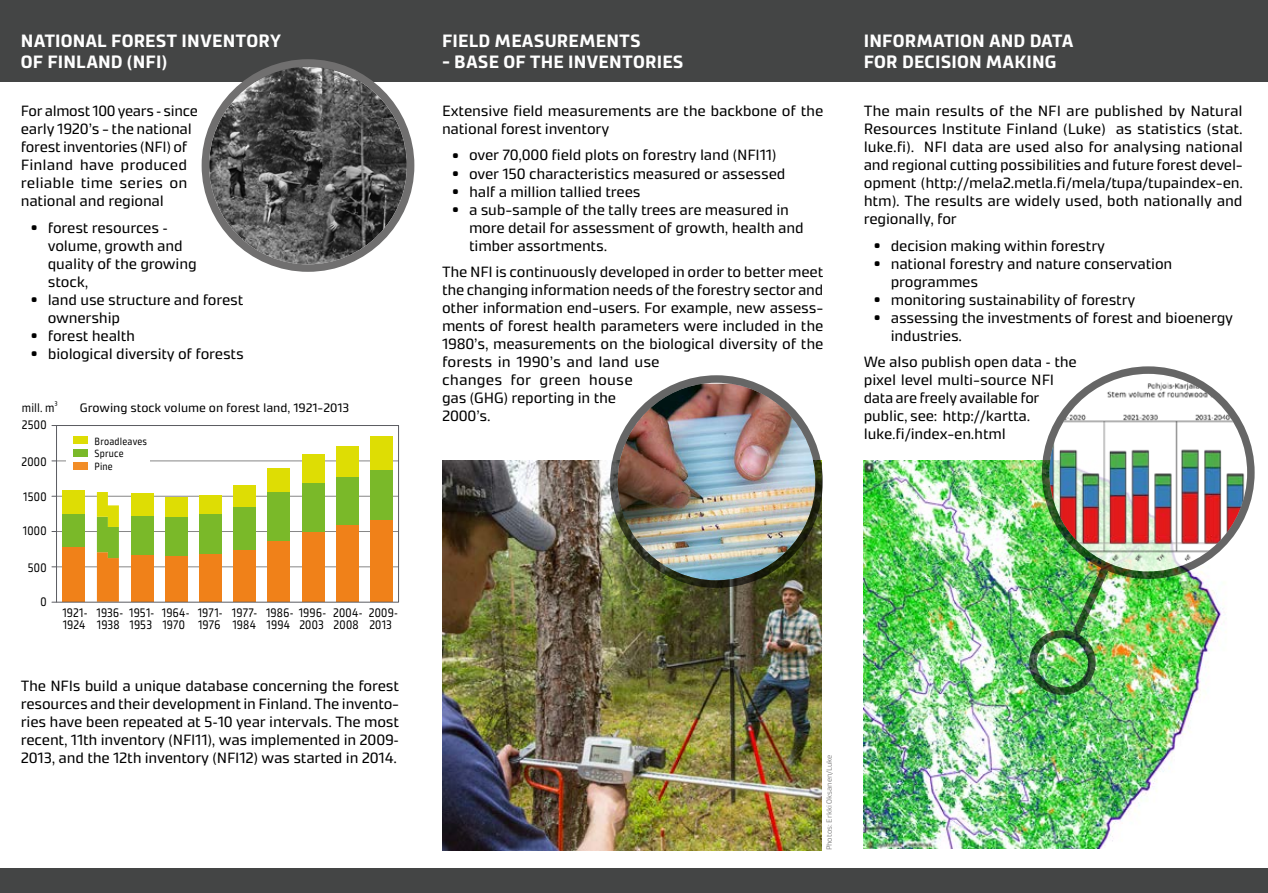
<style>
.page{position:relative;width:1268px;height:893px;background:#fff}
.page>*{position:absolute;margin:0;border:0;box-sizing:border-box;transform-origin:0 0}
.t1{font:700 18px/21.6px "Accura";letter-spacing:.01em;color:#fff}
.t2{font:15px/18px "Accura";letter-spacing:-.01em;color:#000}
.t3{font:12.45px/12.6px "Accura";letter-spacing:.025em;color:#000;scale:.84 1}
.t4{font:12.3px "Accura";color:#000}
.t5{font:10.5px "Accura";letter-spacing:.025em;color:#000;scale:.84 1}
.t6{font:300 7.5px "Accura";color:#706f6f}
.s1{font-size:21px}
</style>
<div class="page">
<div style="left:0;top:869px;width:1267px;height:24px;background:#444545"></div>
<div style="left:0;top:0;width:1267px;height:82px;background:#444545"></div>
<hr style="left:56px;top:567px;width:342px;height:1px;background:#878787">
<hr style="left:56px;top:531px;width:342px;height:1px;background:#878787">
<hr style="left:56px;top:496px;width:342px;height:1px;background:#878787">
<hr style="left:56px;top:461px;width:342px;height:1px;background:#878787">
<div style="left:63px;top:547px;width:22px;height:55px;background:#f08119"></div>
<div style="left:131px;top:555px;width:22px;height:47px;background:#f08119"></div>
<div style="left:165px;top:556px;width:22px;height:46px;background:#f08119"></div>
<div style="left:199px;top:554px;width:22px;height:48px;background:#f08119"></div>
<div style="left:233px;top:549px;width:22px;height:53px;background:#f08119"></div>
<div style="left:268px;top:541px;width:22px;height:61px;background:#f08119"></div>
<div style="left:302px;top:531px;width:22px;height:71px;background:#f08119"></div>
<div style="left:336px;top:525px;width:22px;height:77px;background:#f08119"></div>
<div style="left:63px;top:513px;width:22px;height:34px;background:#7ab929"></div>
<div style="left:131px;top:516px;width:22px;height:39px;background:#7ab929"></div>
<div style="left:165px;top:517px;width:22px;height:39px;background:#7ab929"></div>
<div style="left:199px;top:514px;width:22px;height:40px;background:#7ab929"></div>
<div style="left:233px;top:506px;width:22px;height:43px;background:#7ab929"></div>
<div style="left:268px;top:492px;width:22px;height:49px;background:#7ab929"></div>
<div style="left:302px;top:482px;width:22px;height:49px;background:#7ab929"></div>
<div style="left:336px;top:477px;width:22px;height:48px;background:#7ab929"></div>
<div style="left:63px;top:490px;width:22px;height:23px;background:#dedd04"></div>
<div style="left:131px;top:493px;width:22px;height:23px;background:#dedd04"></div>
<div style="left:165px;top:497px;width:22px;height:20px;background:#dedd04"></div>
<div style="left:199px;top:495px;width:22px;height:19px;background:#dedd04"></div>
<div style="left:233px;top:485px;width:22px;height:21px;background:#dedd04"></div>
<div style="left:268px;top:469px;width:22px;height:23px;background:#dedd04"></div>
<div style="left:302px;top:454px;width:22px;height:28px;background:#dedd04"></div>
<div style="left:336px;top:446px;width:22px;height:31px;background:#dedd04"></div>
<svg style="left:97px;top:492px;width:22px;height:108px;background:#c8ad28"></svg>
<div style="left:66px;top:434px;width:84px;height:41px;background:#fff"></div>
<div style="left:73px;top:462px;width:15px;height:8px;background:#f28d27"></div>
<div style="left:73px;top:449px;width:15px;height:8px;background:#7ab929"></div>
<div style="left:73px;top:436px;width:15px;height:8px;background:#dedd04"></div>
<div style="left:370px;top:520px;width:22px;height:82px;background:#f08119"></div>
<div style="left:370px;top:470px;width:22px;height:50px;background:#7ab929"></div>
<div style="left:370px;top:436px;width:22px;height:34px;background:#dedd04"></div>
<div style="left:56px;top:425px;width:342px;height:177px;border:1px solid #5b5c62"></div>
<img style="left:442px;top:461px;width:379px;height:389px">
<img style="left:617px;top:384px;width:198px;height:196px">
<div style="left:610px;top:375px;width:212px;height:213px;border:8px solid #000;border-radius:50%"></div>
<img style="left:863px;top:461px;width:359px;height:387px">
<img style="left:1049px;top:379px;width:197px;height:192px">
<div style="left:1041px;top:366px;width:213px;height:213px;border:8px solid #000;border-radius:50%"></div>
<div style="left:1028px;top:630px;width:67px;height:65px;border:8px solid #000;border-radius:50%"></div>
<img style="left:1071px;top:566px;width:38px;height:70px">
<img style="left:209px;top:67px;width:198px;height:197px;border-radius:99px">
<div style="left:201px;top:59px;width:213px;height:213px;border:8px solid #706f6f;border-radius:50%"></div>
<p class="t1" style="left:21px;top:30px;width:262px">NATIONAL FOREST INVENTORY<br>OF FINLAND (NFI)</p>
<p class="t2" style="left:21px;top:102px;width:179px">For almost 100 years – since early 1920’s - the national forest inventories (NFI) of<br>Finland have produced reliable time series on national and regional</p>
<p class="t2" style="left:48px;top:218px;width:150px;text-indent:-17px"><span class="s1">•</span> forest resources – volume, growth and quality of the growing stock,</p>
<p class="t2" style="left:48px;top:290px;width:197px;text-indent:-17px"><span class="s1">•</span> land use structure and forest ownership</p>
<p class="t2" style="left:31px;top:326px;width:106px"><span class="s1">•</span> forest health</p>
<p class="t2" style="left:31px;top:344px;width:214px"><span class="s1">•</span> biological diversity of forests</p>
<p class="t3" style="left:22px;top:401px;width:44px">mill. m³</p>
<p class="t3" style="left:22px;top:419px;width:31px">2500</p>
<p class="t3" style="left:21px;top:455px;width:31px">2000</p>
<p class="t3" style="left:23px;top:490px;width:29px">1500</p>
<p class="t3" style="left:23px;top:525px;width:30px">1000</p>
<p class="t3" style="left:28px;top:561px;width:24px">500</p>
<p class="t4" style="left:80px;top:400px;width:271px">Growing stock volume on forest land, 1921-2013</p>
<p class="t5" style="left:95px;top:435px;width:64px">Broadleaves</p>
<p class="t5" style="left:95px;top:447px;width:36px">Spruce</p>
<p class="t5" style="left:95px;top:460px;width:23px">Pine</p>
<p class="t3" style="left:40px;top:596px;width:9px">0</p>
<p class="t3" style="left:62px;top:606px;width:31px">1921–<br>1924</p>
<p class="t3" style="left:97px;top:606px;width:33px">1936–<br>1938</p>
<p class="t3" style="left:129px;top:606px;width:31px">1951–<br>1953</p>
<p class="t3" style="left:162px;top:606px;width:34px">1964–<br>1970</p>
<p class="t3" style="left:198px;top:606px;width:31px">1971–<br>1976</p>
<p class="t3" style="left:232px;top:606px;width:32px">1977–<br>1984</p>
<p class="t3" style="left:266px;top:606px;width:73px">1986– 1996–<br>1994</p>
<p class="t3" style="left:299px;top:618px;width:31px">2003</p>
<p class="t3" style="left:333px;top:606px;width:36px">2004–<br>2008</p>
<p class="t3" style="left:369px;top:606px;width:36px">2009–<br>2013</p>
<p class="t2" style="left:21px;top:677px;width:380px;text-align:justify">The NFIs build a unique database concerning the forest resources and their development in Finland. The invento&shy;ries have been repeated at 5–10 year intervals. The most recent, 11th inventory (NFI11), was implemented in 2009– 2013, and the 12th inventory (NFI12) was started in 2014.</p>
<p class="t1" style="left:442px;top:30px;width:200px">FIELD MEASUREMENTS</p>
<p class="t1" style="left:442px;top:51px;width:243px">- BASE OF THE INVENTORIES</p>
<p class="t2" style="left:442px;top:102px;width:383px">Extensive field measurements are the backbone of the national forest inventory</p>
<p class="t2" style="left:452px;top:146px;width:326px"><span class="s1">•</span> over 70,000 field plots on forestry land (NFI11)</p>
<p class="t2" style="left:452px;top:164px;width:335px"><span class="s1">•</span> over 150 characteristics measured or assessed</p>
<p class="t2" style="left:452px;top:182px;width:190px"><span class="s1">•</span> half a million tallied trees</p>
<p class="t2" style="left:469px;top:200px;width:336px;text-indent:-17px"><span class="s1">•</span> a sub-sample of the tally trees are measured in more detail for assessment of growth, health and timber assortments.</p>
<p class="t2" style="left:442px;top:263px;width:383px">The NFI is continuously developed in order to better meet the changing information needs of the forestry sector and other information end-users. For example, new assess&shy;ments of forest health parameters were included in the 1980’s, measurements on the biological diversity of the forests in 1990’s and land use<br>changes for green house<br>gas (GHG) reporting in the<br>2000’s.</p>
<p class="t1" style="left:863px;top:30px;width:211px">INFORMATION AND DATA<br>FOR DECISION MAKING</p>
<p class="t2" style="left:863px;top:102px;width:381px;text-align:justify">The main results of the NFI are published by Natural Resources Institute Finland (Luke) as statistics (stat. luke.fi). NFI data are used also for analysing national and regional cutting possibilities and future forest devel&shy;opment (http://mela2.metla.fi/mela/tupa/tupaindex-en. htm). The results are widely used, both nationally and regionally, for</p>
<p class="t2" style="left:873px;top:236px;width:233px"><span class="s1">•</span> decision making within forestry</p>
<p class="t2" style="left:890px;top:254px;width:283px;text-indent:-17px"><span class="s1">•</span> national forestry and nature conservation programmes</p>
<p class="t2" style="left:873px;top:290px;width:263px"><span class="s1">•</span> monitoring sustainability of forestry</p>
<p class="t2" style="left:890px;top:308px;width:344px;text-indent:-17px"><span class="s1">•</span> assessing the investments of forest and bioenergy industries.</p>
<p class="t2" style="left:863px;top:353px;width:215px">We also publish open data – the pixel level multi-source NFI data are freely available for public, see: http://kartta. luke.fi/index-en.html</p>
<p class="t6" style="left:824px;top:850px;width:98px;rotate:-90deg">Photos: Erkki Oksanen/Luke</p>
</div>
